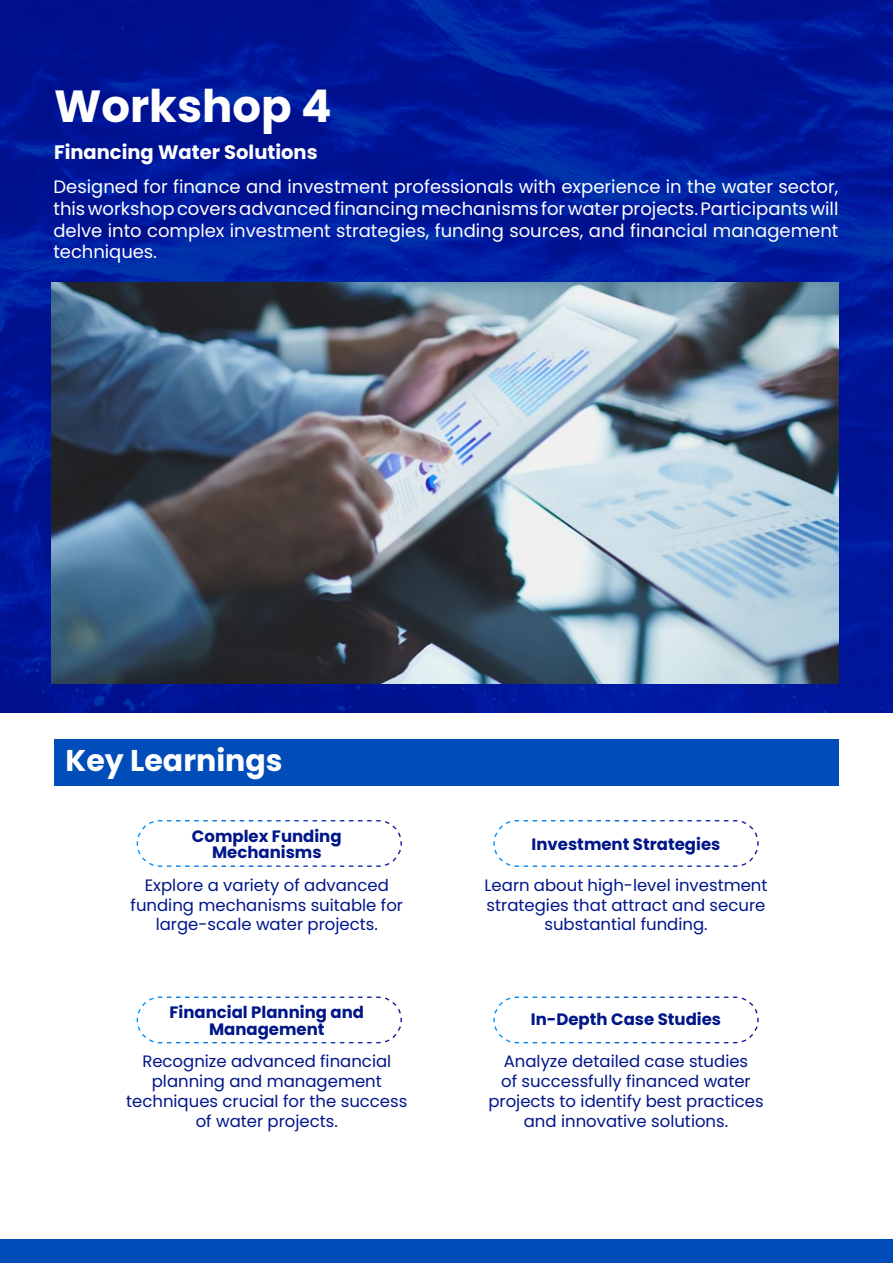
<style>
.page{position:relative;width:893px;height:1263px;background:#fff}
.page>*{position:absolute;margin:0;border:0;box-sizing:border-box;transform-origin:0 0}
.t1{font:700 45px "Poppins";color:#fff}
.t2{font:700 30px "Poppins";color:#fff}
.t3{font:700 19.5px "Poppins";color:#fff}
.t4{font:18px/21.6px "Poppins";color:#fff;text-align:justify}
.t5{font:16.5px/19.8px "Poppins";color:#001689;text-align:center}
.t6{font:700 16.5px/16.8px "Poppins";color:#001689;text-align:center}
</style>
<div class="page">
<img style="left:0;top:0;width:893px;height:713px">
<div style="left:54px;top:739px;width:785px;height:47px;background:#004db9"></div>
<img style="left:51px;top:282px;width:788px;height:402px">
<svg style="left:136px;top:820px;width:266px;height:47px"></svg>
<svg style="left:136px;top:996px;width:266px;height:48px"></svg>
<svg style="left:493px;top:820px;width:266px;height:47px"></svg>
<svg style="left:493px;top:996px;width:266px;height:48px"></svg>
<div style="left:0;top:1239px;width:893px;height:24px;background:#004db9"></div>
<h1 class="t1" style="left:54px;top:80px;width:279px">Workshop 4</h1>
<p class="t3" style="left:54px;top:141px;width:265px">Financing Water Solutions</p>
<p class="t4" style="left:53px;top:176px;width:786px">Designed for finance and investment professionals with experience in the water sector, thisworkshopcoversadvancedfinancingmechanismsforwaterprojects.Participantswill delve into complex investment strategies, funding sources, and financial management techniques.</p>
<h2 class="t2" style="left:65px;top:743px;width:219px">Key Learnings</h2>
<p class="t6" style="left:192px;top:827px;width:151px">Complex Funding<br>Mechanisms</p>
<p class="t5" style="left:131px;top:875px;width:274px">Explore a variety of advanced funding mechanisms suitable for large-scale water projects.</p>
<p class="t6" style="left:169px;top:1004px;width:196px">Financial Planning and<br>Management</p>
<p class="t5" style="left:126px;top:1052px;width:283px">Recognize advanced financial planning and management techniques crucial for the success of water projects.</p>
<p class="t6" style="left:532px;top:835px;width:190px">Investment Strategies</p>
<p class="t5" style="left:484px;top:875px;width:285px">Learn about high-level investment strategies that attract and secure substantial funding.</p>
<p class="t6" style="left:531px;top:1011px;width:192px">In-Depth Case Studies</p>
<p class="t5" style="left:488px;top:1052px;width:277px">Analyze detailed case studies<br>of successfully financed water projects to identify best practices and innovative solutions.</p>
</div>
